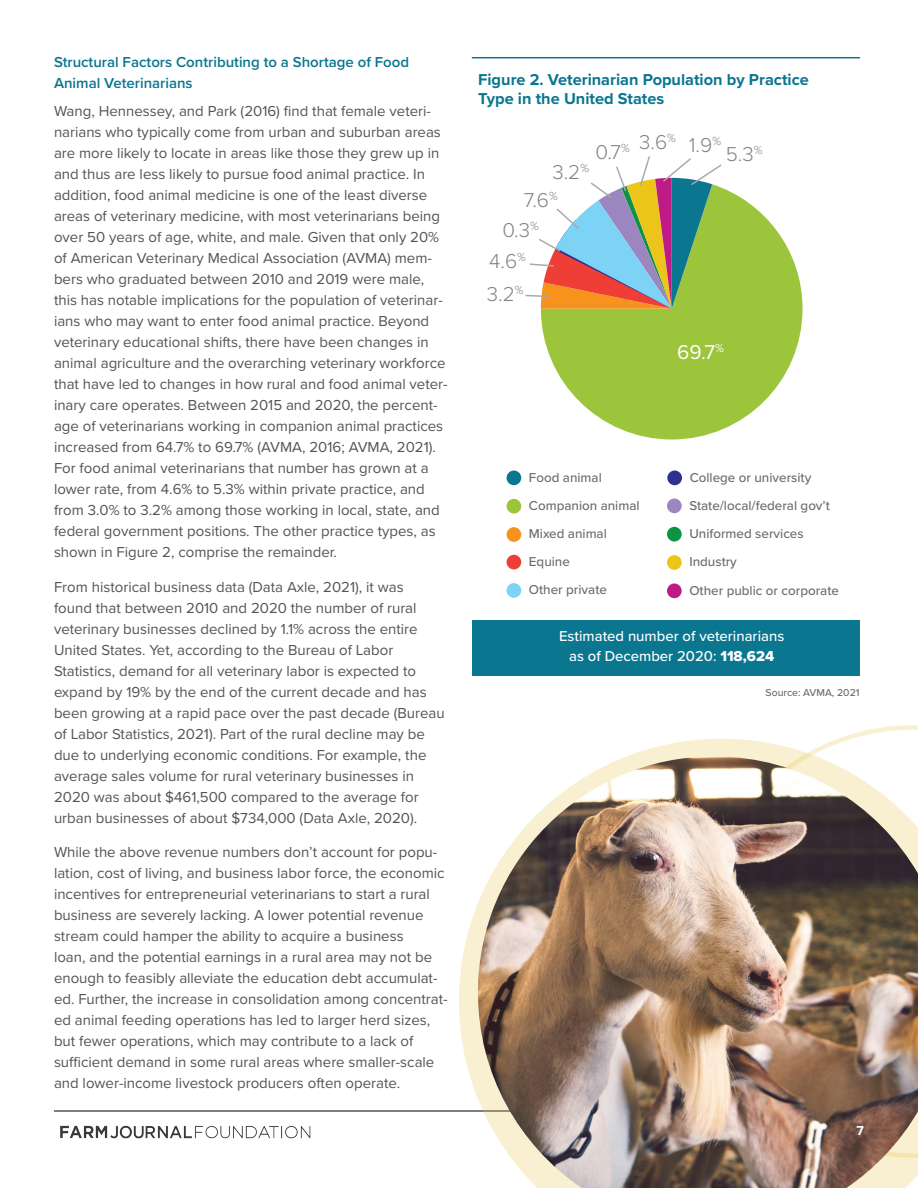
<style>
.page{position:relative;width:918px;height:1188px;background:#fff}
.page>*{position:absolute;margin:0;border:0;box-sizing:border-box;transform-origin:0 0}
.t1{font:300 20.85px "Proxima Nova";color:#808285}
.t2{font:20.85px "Proxima Nova";color:#fff}
.t3{font:700 16.35px/19.4px "Proxima Nova";color:#0b7690}
.t4{font:15px/21px "Proxima Nova";color:#535453}
.t5{font:600 15px/21px "Proxima Nova";color:#0b7690}
.t6{font:500 14.85px/19.4px "Proxima Nova";color:#fff;text-align:center}
.t7{font:700 13.5px "Proxima Nova";color:#fff}
.t8{font:500 13.35px/28.2px "Proxima Nova";color:#6c6d70}
.t9{font:500 10.35px "Proxima Nova";color:#6c6d70}
.s1{font-size:12.15px}
.s2{font-family:"Proxima Nova Extrabld";font-weight:400}
</style>
<div class="page">
<hr style="left:54px;top:1110px;width:810px;height:2px;background:#535453">
<img style="left:60px;top:1125px;width:251px;height:14px">
<svg style="left:715px;top:725px;width:203px;height:14px"></svg>
<div style="left:472px;top:620px;width:388px;height:56px;background:#0b7690"></div>
<svg style="left:541px;top:188px;width:262px;height:252px;fill:#9dc53b"></svg>
<svg style="left:525px;top:156px;width:198px;height:153px"></svg>
<div style="left:507px;top:471px;width:14px;height:14px;background:#0b7690;border-radius:50%"></div>
<div style="left:507px;top:499px;width:14px;height:15px;background:#9dc53b;border-radius:50%"></div>
<div style="left:507px;top:527px;width:14px;height:15px;background:#f7931d;border-radius:50%"></div>
<div style="left:507px;top:555px;width:14px;height:14px;background:#ee3e35;border-radius:50%"></div>
<div style="left:507px;top:583px;width:14px;height:15px;background:#7cd3f6;border-radius:50%"></div>
<div style="left:667px;top:471px;width:15px;height:14px;background:#2e3092;border-radius:50%"></div>
<div style="left:667px;top:499px;width:15px;height:14px;background:#9c86bf;border-radius:50%"></div>
<div style="left:667px;top:527px;width:15px;height:15px;background:#0d9344;border-radius:50%"></div>
<div style="left:667px;top:555px;width:15px;height:15px;background:#ecc41a;border-radius:50%"></div>
<div style="left:667px;top:584px;width:15px;height:14px;background:#be1b86;border-radius:50%"></div>
<hr style="left:472px;top:57px;width:388px;height:1px;background:#0b7690">
<svg style="left:459px;top:739px;width:391px;height:373px"></svg>
<img style="left:478px;top:756px;width:440px;height:432px">
<p class="t5" style="left:54px;top:51px;width:357px">Structural Factors Contributing to a Shortage of Food<br>Animal Veterinarians</p>
<p class="t4" style="left:54px;top:100px;width:395px">Wang, Hennessey, and Park (2016) find that female veteri&shy;narians who typically come from urban and suburban areas are more likely to locate in areas like those they grew up in and thus are less likely to pursue food animal practice. In addition, food animal medicine is one of the least diverse areas of veterinary medicine, with most veterinarians being over 50 years of age, white, and male. Given that only 20% of American Veterinary Medical Association (AVMA) mem&shy;bers who graduated between 2010 and 2019 were male, this has notable implications for the population of veterinar&shy;ians who may want to enter food animal practice. Beyond veterinary educational shifts, there have been changes in animal agriculture and the overarching veterinary workforce that have led to changes in how rural and food animal veter&shy;inary care operates. Between 2015 and 2020, the percent&shy;age of veterinarians working in companion animal practices increased from 64.7% to 69.7% (AVMA, 2016; AVMA, 2021).<br>For food animal veterinarians that number has grown at a lower rate, from 4.6% to 5.3% within private practice, and from 3.0% to 3.2% among those working in local, state, and federal government positions. The other practice types, as shown in Figure 2, comprise the remainder.</p>
<p class="t4" style="left:54px;top:575px;width:392px">From historical business data (Data Axle, 2021), it was found that between 2010 and 2020 the number of rural veterinary businesses declined by 1.1% across the entire United States. Yet, according to the Bureau of Labor Statistics, demand for all veterinary labor is expected to expand by 19% by the end of the current decade and has been growing at a rapid pace over the past decade (Bureau of Labor Statistics, 2021). Part of the rural decline may be due to underlying economic conditions. For example, the average sales volume for rural veterinary businesses in 2020 was about $461,500 compared to the average for urban businesses of about $734,000 (Data Axle, 2020).</p>
<p class="t4" style="left:54px;top:841px;width:395px">While the above revenue numbers don’t account for popu&shy;lation, cost of living, and business labor force, the economic incentives for entrepreneurial veterinarians to start a rural business are severely lacking. A lower potential revenue stream could hamper the ability to acquire a business<br>loan, and the potential earnings in a rural area may not be enough to feasibly alleviate the education debt accumulat&shy;ed. Further, the increase in consolidation among concentrat&shy;ed animal feeding operations has led to larger herd sizes, but fewer operations, which may contribute to a lack of sufficient demand in some rural areas where smaller-scale and lower-income livestock producers often operate.</p>
<p class="t3" style="left:478px;top:69px;width:332px">Figure 2. Veterinarian Population by Practice<br>Type in the United States</p>
<h1 class="t1" style="left:552px;top:156px;width:38px">3.2<sup>%</sup></h1>
<h1 class="t1" style="left:524px;top:185px;width:35px">7.6<sup>%</sup></h1>
<h1 class="t1" style="left:502px;top:214px;width:38px">0.3<sup>%</sup></h1>
<h1 class="t1" style="left:489px;top:245px;width:38px">4.6<sup>%</sup></h1>
<h1 class="t1" style="left:487px;top:279px;width:38px">3.2<sup>%</sup></h1>
<h1 class="t1" style="left:596px;top:131px;width:82px">0.7<span class="s1">%</span> 3.6<sup>%</sup></h1>
<h1 class="t1" style="left:689px;top:129px;width:33px">1.9<sup>%</sup></h1>
<h1 class="t1" style="left:726px;top:138px;width:38px">5.3<sup>%</sup></h1>
<h1 class="t2" style="left:677px;top:337px;width:48px">69.7<sup>%</sup></h1>
<p class="t8" style="left:529px;top:463px;width:74px">Food animal</p>
<p class="t8" style="left:689px;top:463px;width:151px">College or university<br>State/local/federal gov’t<br>Uniformed services<br>Industry<br>Other public or corporate</p>
<p class="t6" style="left:559px;top:626px;width:227px">Estimated number of veterinarians as of December 2020: <span class="s2">118,624</span></p>
<p class="t9" style="left:766px;top:685px;width:95px">Source: AVMA, 2021</p>
<p class="t8" style="left:529px;top:491px;width:112px">Companion animal<br>Mixed animal<br>Equine<br>Other private</p>
<p class="t7" style="left:857px;top:1121px;width:9px">7</p>
</div>
